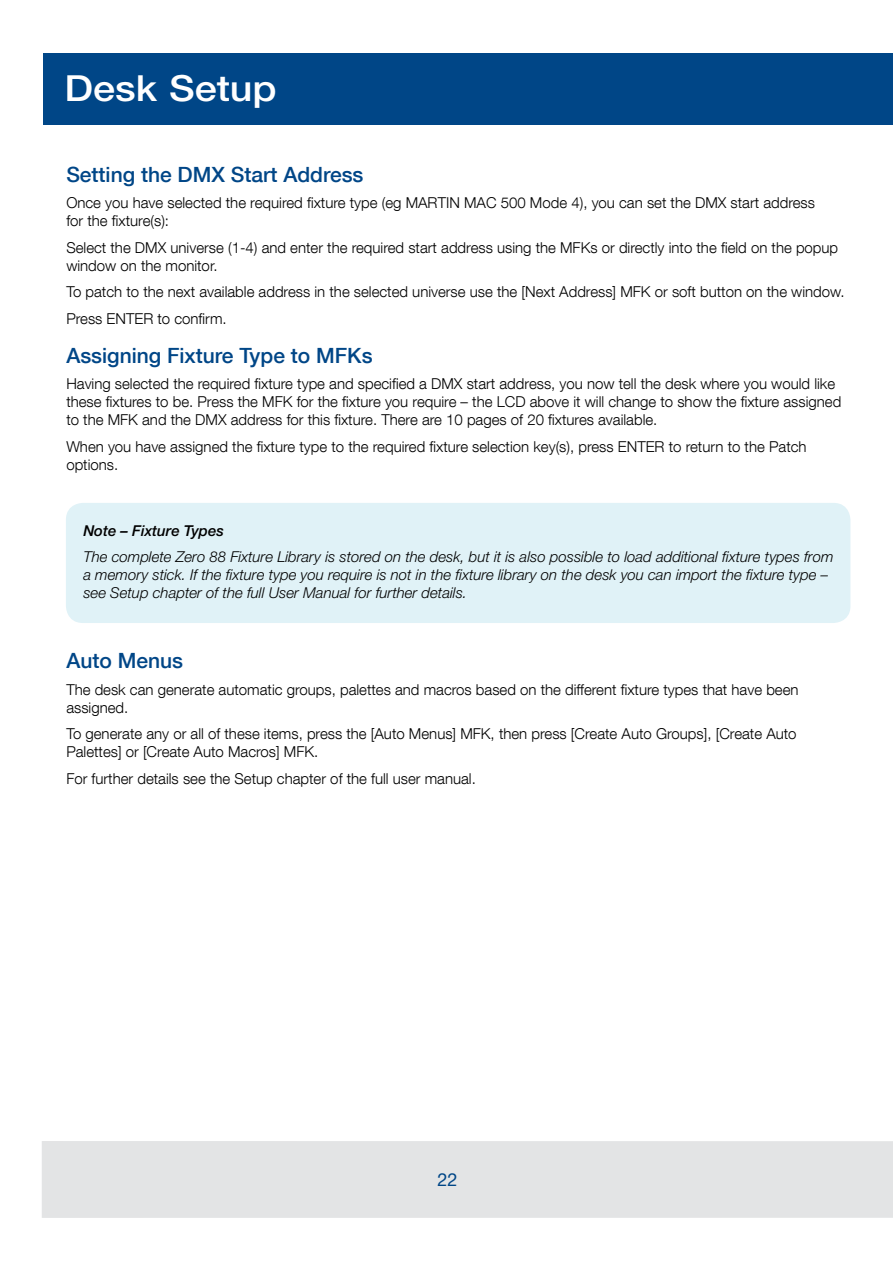
<style>
.page{position:relative;width:893px;height:1263px;background:#fff}
.page>*{position:absolute;margin:0;border:0;box-sizing:border-box;transform-origin:0 0}
.t1{font:500 36px "Helvetica Neue";color:#fff;scale:1.1 1}
.t2{font:500 21px "Helvetica Neue LT Com";color:#004687}
.t3{font:18px "Helvetica Neue";color:#004687}
.t4{font:300 15px/18px "Helvetica Neue LT Com";color:#000}
.t5{font:italic 300 15px/18px "Helvetica Neue";color:#000}
.t6{font:italic 500 15px "Helvetica Neue";color:#000}
</style>
<div class="page">
<div style="left:42px;top:1141px;width:851px;height:77px;background:#e3e4e5"></div>
<div style="left:43px;top:53px;width:850px;height:72px;background:#004687"></div>
<div style="left:66px;top:503px;width:784px;height:120px;background:#e0f2f7;border-radius:17px"></div>
<h1 class="t1" style="left:64px;top:67px;width:195px">Desk Setup</h1>
<h2 class="t2" style="left:66px;top:162px;width:299px">Setting the DMX Start Address</h2>
<p class="t4" style="left:66px;top:193px;width:750px">Once you have selected the required fixture type (eg MARTIN MAC 500 Mode 4), you can set the DMX start address for the fixture(s):</p>
<p class="t4" style="left:66px;top:238px;width:773px">Select the DMX universe (1-4) and enter the required start address using the MFKs or directly into the field on the popup window on the monitor.</p>
<p class="t4" style="left:66px;top:278px;width:780px;line-height:26.5px">To patch to the next available address in the selected universe use the [Next Address] MFK or soft button on the window.<br>Press ENTER to confirm.</p>
<h2 class="t2" style="left:66px;top:343px;width:308px">Assigning Fixture Type to MFKs</h2>
<p class="t4" style="left:66px;top:375px;width:776px">Having selected the required fixture type and specified a DMX start address, you now tell the desk where you would like these fixtures to be. Press the MFK for the fixture you require – the LCD above it will change to show the fixture assigned to the MFK and the DMX address for this fixture. There are 10 pages of 20 fixtures available.</p>
<p class="t4" style="left:66px;top:437px;width:742px">When you have assigned the fixture type to the required fixture selection key(s), press ENTER to return to the Patch options.</p>
<p class="t6" style="left:83px;top:521px;width:142px">Note – Fixture Types</p>
<p class="t5" style="left:83px;top:548px;width:752px">The complete Zero 88 Fixture Library is stored on the desk, but it is also possible to load additional fixture types from a memory stick. If the fixture type you require is not in the fixture library on the desk you can import the fixture type – see Setup chapter of the full User Manual for further details.</p>
<h2 class="t2" style="left:66px;top:648px;width:118px">Auto Menus</h2>
<p class="t4" style="left:66px;top:680px;width:734px">The desk can generate automatic groups, palettes and macros based on the different fixture types that have been assigned.</p>
<p class="t4" style="left:66px;top:725px;width:732px">To generate any or all of these items, press the [Auto Menus] MFK, then press [Create Auto Groups], [Create Auto<br>Palettes] or [Create Auto Macros] MFK.</p>
<p class="t4" style="left:66px;top:769px;width:411px">For further details see the Setup chapter of the full user manual.</p>
<p class="t3" style="left:438px;top:1169px;width:22px">22</p>
</div>
